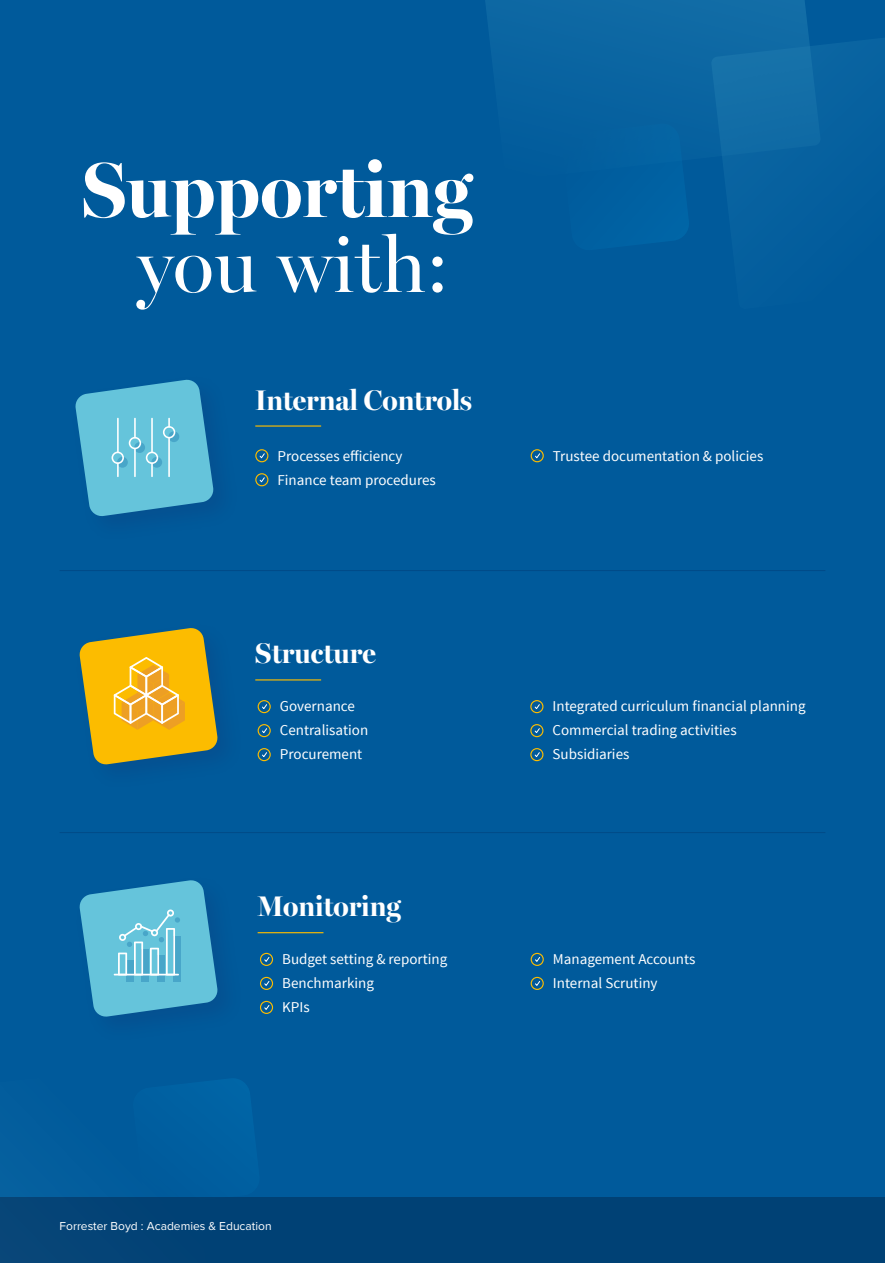
<style>
.page{position:relative;width:885px;height:1263px;background:#fff}
.page>*{position:absolute;margin:0;border:0;box-sizing:border-box;transform-origin:0 0}
.t1{font:700 78.15px "Miller Banner";color:#fff}
.t2{font:78.15px "Miller Banner";color:#fff}
.t3{font:700 28.5px "Miller Banner";color:#fff}
.t4{font:15px/24px "Source Sans Pro";color:#fff}
.t5{font:12px "Proxima Nova";color:#fff}
</style>
<div class="page">
<div style="left:0;top:0;width:884px;height:1263px;background:#005a9b"></div>
<div style="left:485px;top:0;width:323px;height:96px;background:#0c67a3"></div>
<div style="left:654px;top:125px;width:35px;height:117px;background:#0063a3"></div>
<svg style="left:711px;top:28px;width:139px;height:137px;fill:#106ba5"></svg>
<svg style="left:214px;top:1079px;width:38px;height:36px"></svg>
<hr style="left:255px;top:679px;width:66px;height:1px;background:#fcbc00">
<div style="left:257px;top:700px;width:14px;height:13px;border:1px solid #fcbc00;border-radius:50%"></div>
<svg style="left:262px;top:704px;width:5px;height:5px"></svg>
<div style="left:257px;top:724px;width:14px;height:13px;border:1px solid #fcbc00;border-radius:50%"></div>
<svg style="left:262px;top:728px;width:5px;height:5px"></svg>
<div style="left:257px;top:748px;width:14px;height:13px;border:1px solid #fcbc00;border-radius:50%"></div>
<svg style="left:262px;top:752px;width:5px;height:5px"></svg>
<div style="left:530px;top:700px;width:13px;height:13px;border:1px solid #fcbc00;border-radius:50%"></div>
<svg style="left:534px;top:704px;width:6px;height:5px"></svg>
<div style="left:530px;top:724px;width:13px;height:13px;border:1px solid #fcbc00;border-radius:50%"></div>
<svg style="left:534px;top:728px;width:6px;height:5px"></svg>
<div style="left:530px;top:748px;width:13px;height:13px;border:1px solid #fcbc00;border-radius:50%"></div>
<svg style="left:534px;top:752px;width:6px;height:5px"></svg>
<svg style="left:79px;top:628px;width:139px;height:137px"></svg>
<hr style="left:255px;top:425px;width:66px;height:2px;background:#fcbc00">
<div style="left:255px;top:449px;width:13px;height:13px;border:1px solid #fcbc00;border-radius:50%"></div>
<svg style="left:259px;top:453px;width:6px;height:6px"></svg>
<div style="left:255px;top:473px;width:13px;height:13px;border:1px solid #fcbc00;border-radius:50%"></div>
<svg style="left:259px;top:477px;width:6px;height:6px"></svg>
<div style="left:530px;top:449px;width:13px;height:13px;border:1px solid #fcbc00;border-radius:50%"></div>
<svg style="left:535px;top:453px;width:5px;height:6px"></svg>
<hr style="left:257px;top:932px;width:66px;height:1px;background:#fcbc00">
<div style="left:260px;top:953px;width:13px;height:13px;border:1px solid #fcbc00;border-radius:50%"></div>
<svg style="left:264px;top:957px;width:6px;height:5px"></svg>
<div style="left:260px;top:977px;width:13px;height:13px;border:1px solid #fcbc00;border-radius:50%"></div>
<svg style="left:264px;top:981px;width:6px;height:5px"></svg>
<div style="left:260px;top:1001px;width:13px;height:13px;border:1px solid #fcbc00;border-radius:50%"></div>
<svg style="left:264px;top:1005px;width:6px;height:5px"></svg>
<div style="left:530px;top:953px;width:13px;height:13px;border:1px solid #fcbc00;border-radius:50%"></div>
<svg style="left:535px;top:957px;width:5px;height:5px"></svg>
<div style="left:530px;top:977px;width:13px;height:13px;border:1px solid #fcbc00;border-radius:50%"></div>
<svg style="left:535px;top:981px;width:5px;height:5px"></svg>
<svg style="left:79px;top:880px;width:139px;height:137px"></svg>
<div style="left:0;top:1197px;width:884px;height:66px;background:#004175"></div>
<hr style="left:60px;top:570px;width:765px;height:1px;background:#201e5b">
<hr style="left:60px;top:832px;width:765px;height:1px;background:#201e5b">
<svg style="left:75px;top:379px;width:139px;height:137px"></svg>
<h1 class="t1" style="left:82px;top:143px;width:391px">Supporting</h1>
<h1 class="t2" style="left:137px;top:219px;width:312px">you with:</h1>
<h2 class="t3" style="left:255px;top:383px;width:218px">Internal Controls</h2>
<p class="t4" style="left:277px;top:444px;width:160px">Processes efficiency<br>Finance team procedures</p>
<p class="t4" style="left:553px;top:444px;width:212px">Trustee documentation &amp; policies</p>
<h2 class="t3" style="left:255px;top:635px;width:122px">Structure</h2>
<p class="t4" style="left:280px;top:695px;width:90px">Governance<br>Centralisation<br>Procurement</p>
<p class="t4" style="left:552px;top:695px;width:254px">Integrated curriculum financial planning<br>Commercial trading activities<br>Subsidiaries</p>
<h2 class="t3" style="left:257px;top:889px;width:145px">Monitoring</h2>
<p class="t4" style="left:282px;top:947px;width:166px">Budget setting &amp; reporting<br>Benchmarking<br>KPIs</p>
<p class="t4" style="left:553px;top:947px;width:144px">Management Accounts<br>Internal Scrutiny</p>
<p class="t5" style="left:60px;top:1217px;width:213px">Forrester Boyd : Academies &amp; Education</p>
</div>
